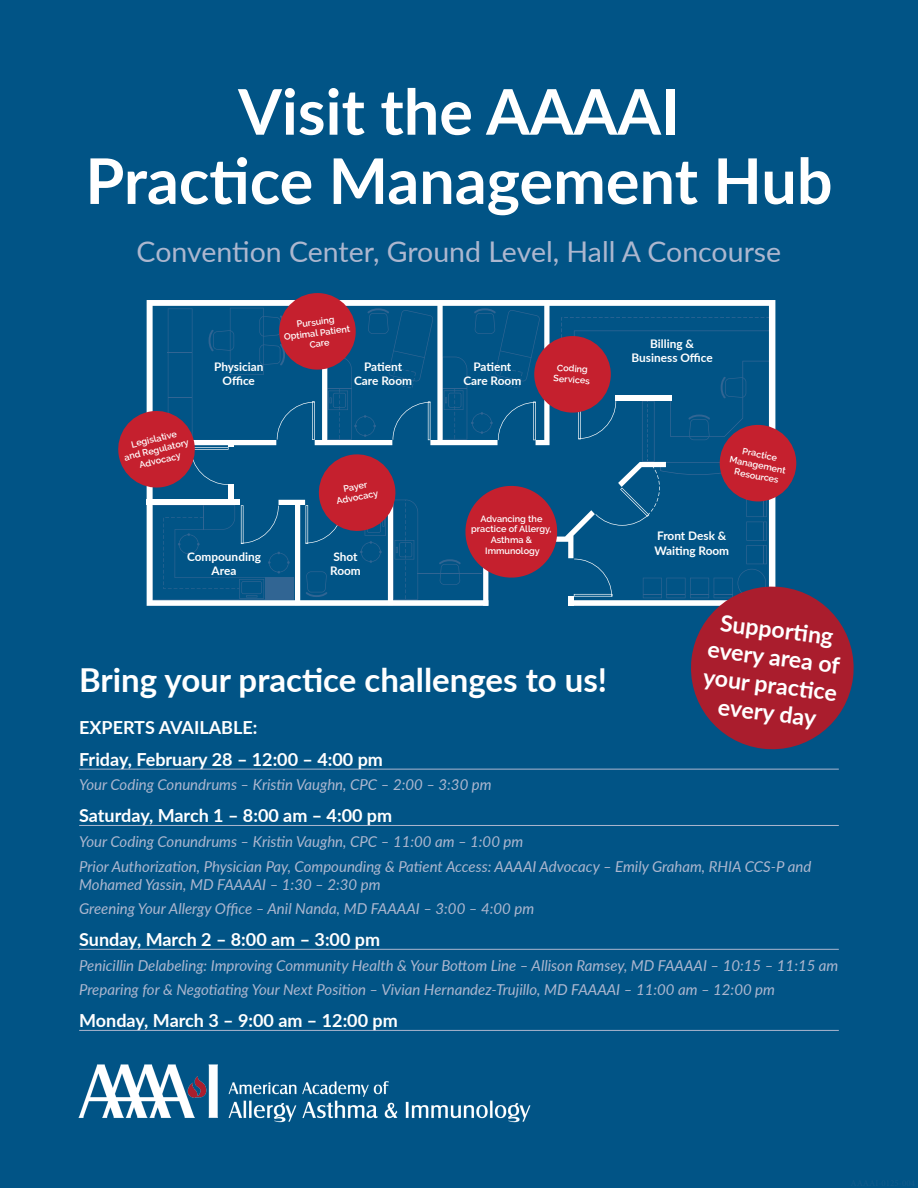
<style>
.page{position:relative;width:918px;height:1188px;background:#015486}
.page>*{position:absolute;margin:0;border:0;box-sizing:border-box;transform-origin:0 0}
.t1{font:700 63px/69.3px "Lato";color:#fff;text-align:center}
.t2{font:700 33px "Lato";color:#fff}
.t3{font:28.5px "Lato";color:#adb7cf}
.t4{font:700 23.1px/27.8px "Lato";color:#fff;text-align:center}
.t5{font:700 18px/31.7px "Lato";color:#fff}
.t6{font:italic 15px/24.8px "Lato";color:#adb7cf}
.t7{font:700 11.85px/14.2px "Lato";color:#fff;text-align:center}
.t8{font:600 9.15px/10.9px "Raleway";color:#fff;text-align:center}
</style>
<div class="page">
<hr style="left:79px;top:769px;width:760px;height:1px;background:#adb7cf">
<hr style="left:79px;top:825px;width:760px;height:1px;background:#adb7cf">
<hr style="left:79px;top:949px;width:760px;height:1px;background:#adb7cf">
<hr style="left:79px;top:1030px;width:760px;height:1px;background:#adb7cf">
<svg style="left:118px;top:293px;width:736px;height:457px"></svg>
<img style="left:78px;top:1064px;width:453px;height:59px">
<h1 class="t1" style="left:85px;top:74px;width:749px">Visit the AAAAI<br>Practice Management Hub</h1>
<h3 class="t3" style="left:137px;top:232px;width:646px">Convention Center, Ground Level, Hall A Concourse</h3>
<p class="t8" style="left:121px;top:441px;width:68px;rotate:-13deg">Legislative<br>and Regulatory<br>Advocacy</p>
<p class="t8" style="left:282px;top:321px;width:68px;rotate:-7deg">Pursuing<br>Optimal Patient<br>Care</p>
<p class="t7" style="left:214px;top:359px;width:51px">Physician<br>Office</p>
<p class="t7" style="left:463px;top:359px;width:59px">Patient<br>Care Room</p>
<p class="t7" style="left:354px;top:359px;width:59px">Patient<br>Care Room</p>
<p class="t8" style="left:334px;top:485px;width:44px;rotate:-11deg">Payer<br>Advocacy</p>
<p class="t8" style="left:555px;top:362px;width:38px;rotate:4deg">Coding<br>Services</p>
<p class="t7" style="left:187px;top:549px;width:75px">Compounding<br>Area</p>
<p class="t7" style="left:330px;top:549px;width:32px;text-align:left">Shot<br>Room</p>
<p class="t8" style="left:471px;top:513px;width:82px">Advancing the practice of Allergy,<br>Asthma &amp;<br>Immunology</p>
<p class="t7" style="left:632px;top:336px;width:83px">Billing &amp;<br>Business Office</p>
<p class="t8" style="left:733px;top:443px;width:59px;rotate:12deg">Practice<br>Management<br>Resources</p>
<p class="t7" style="left:654px;top:528px;width:76px;text-align:left">Front Desk &amp;<br>Waiting Room</p>
<h3 class="t4" style="left:712px;top:607px;width:136px;rotate:7deg">Supporti ng every area of your practi ce every day</h3>
<h2 class="t2" style="left:79px;top:656px;width:530px">Bring your practice challenges to us!</h2>
<p class="t5" style="left:79px;top:711px;width:305px">EXPERTS AVAILABLE:<br>Friday, February 28 – 12:00 – 4:00 pm</p>
<p class="t6" style="left:79px;top:772px;width:414px">Your Coding Conundrums – Kristin Vaughn, CPC – 2:00 – 3:30 pm</p>
<p class="t5" style="left:79px;top:799px;width:315px">Saturday, March 1 – 8:00 am – 4:00 pm</p>
<p class="t6" style="left:79px;top:828px;width:734px">Your Coding Conundrums – Kristin Vaughn, CPC – 11:00 am – 1:00 pm<br>Prior Authorization, Physician Pay, Compounding &amp; Patient Access: AAAAI Advocacy – Emily Graham, RHIA CCS-P and</p>
<p class="t6" style="left:79px;top:871px;width:456px">Mohamed Yassin, MD FAAAAI – 1:30 – 2:30 pm<br>Greening Your Allergy Office – Anil Nanda, MD FAAAAI – 3:00 – 4:00 pm</p>
<p class="t5" style="left:79px;top:923px;width:303px">Sunday, March 2 – 8:00 am – 3:00 pm</p>
<p class="t6" style="left:79px;top:952px;width:761px">Penicillin Delabeling: Improving Community Health &amp; Your Bottom Line – Allison Ramsey, MD FAAAAI – 10:15 – 11:15 am<br>Preparing for &amp; Negotiating Your Next Position – Vivian Hernandez-Trujillo, MD FAAAAI – 11:00 am – 12:00 pm</p>
<p class="t5" style="left:79px;top:1004px;width:320px">Monday, March 3 – 9:00 am – 12:00 pm</p>
</div>
